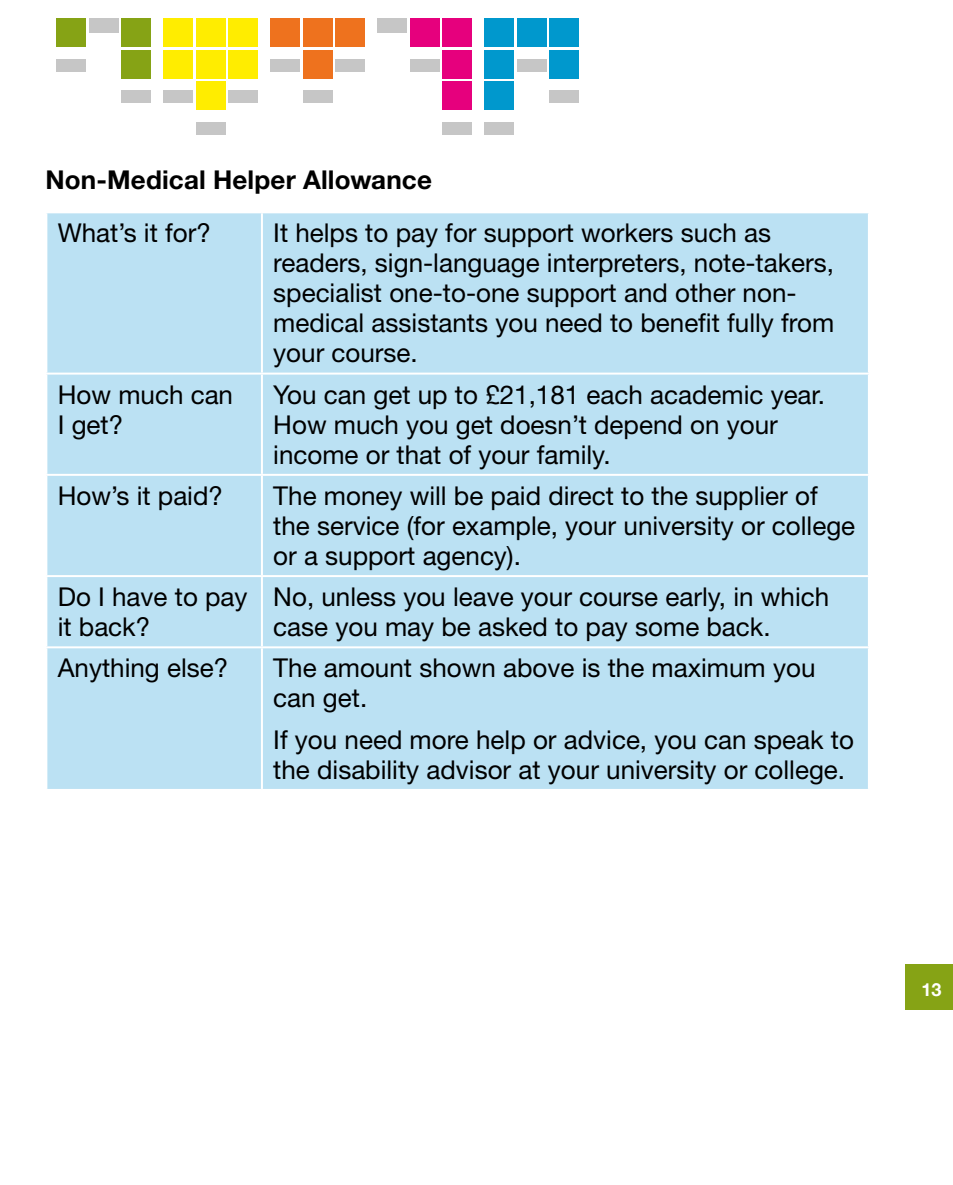
<style>
.page{position:relative;width:953px;height:1185px;background:#fff}
.page>*{position:absolute;margin:0;border:0;box-sizing:border-box;transform-origin:0 0}
.t1{font:26px/30px "Helvetica Neue LT Std";color:#000}
.t2{font:700 26px "Helvetica Neue LT Std";letter-spacing:.005em;color:#000}
.t3{font:700 18px "Helvetica Neue";color:#fff}
</style>
<div class="page">
<div style="left:905px;top:964px;width:47px;height:45px;background:#86a315"></div>
<div style="left:47px;top:213px;width:820px;height:576px;background:#bbe1f3"></div>
<hr style="left:261px;top:213px;width:2px;height:160px;background:#fff">
<hr style="left:45px;top:373px;width:217px;height:2px;background:#fff">
<hr style="left:262px;top:373px;width:607px;height:2px;background:#fff">
<hr style="left:261px;top:375px;width:2px;height:99px;background:#fff">
<hr style="left:45px;top:474px;width:217px;height:2px;background:#fff">
<hr style="left:262px;top:474px;width:607px;height:2px;background:#fff">
<hr style="left:261px;top:476px;width:2px;height:99px;background:#fff">
<hr style="left:45px;top:575px;width:217px;height:2px;background:#fff">
<hr style="left:262px;top:575px;width:607px;height:2px;background:#fff">
<hr style="left:261px;top:577px;width:2px;height:69px;background:#fff">
<hr style="left:45px;top:646px;width:217px;height:2px;background:#fff">
<hr style="left:262px;top:646px;width:607px;height:2px;background:#fff">
<hr style="left:261px;top:648px;width:2px;height:141px;background:#fff">
<div style="left:549px;top:50px;width:30px;height:28px;background:#0098cd"></div>
<div style="left:549px;top:91px;width:30px;height:12px;background:#c6c6c6"></div>
<div style="left:549px;top:18px;width:30px;height:29px;background:#0098cd"></div>
<div style="left:517px;top:18px;width:29px;height:29px;background:#0098cd"></div>
<div style="left:517px;top:59px;width:29px;height:12px;background:#c6c6c6"></div>
<div style="left:485px;top:50px;width:29px;height:28px;background:#0098cd"></div>
<div style="left:485px;top:81px;width:29px;height:29px;background:#0098cd"></div>
<div style="left:485px;top:122px;width:29px;height:12px;background:#c6c6c6"></div>
<div style="left:485px;top:18px;width:29px;height:29px;background:#0098cd"></div>
<div style="left:442px;top:50px;width:30px;height:28px;background:#e6007d"></div>
<div style="left:442px;top:81px;width:30px;height:29px;background:#e6007d"></div>
<div style="left:442px;top:122px;width:30px;height:12px;background:#c6c6c6"></div>
<div style="left:442px;top:18px;width:30px;height:29px;background:#e6007d"></div>
<div style="left:410px;top:18px;width:29px;height:29px;background:#e6007d"></div>
<div style="left:410px;top:59px;width:29px;height:12px;background:#c6c6c6"></div>
<div style="left:378px;top:18px;width:29px;height:15px;background:#c6c6c6"></div>
<div style="left:335px;top:18px;width:30px;height:29px;background:#ee721e"></div>
<div style="left:335px;top:59px;width:30px;height:12px;background:#c6c6c6"></div>
<div style="left:271px;top:18px;width:29px;height:29px;background:#ee721e"></div>
<div style="left:271px;top:59px;width:29px;height:12px;background:#c6c6c6"></div>
<div style="left:228px;top:50px;width:30px;height:28px;background:#ffed00"></div>
<div style="left:228px;top:91px;width:30px;height:12px;background:#c6c6c6"></div>
<div style="left:228px;top:18px;width:30px;height:29px;background:#ffed00"></div>
<div style="left:196px;top:50px;width:29px;height:28px;background:#ffed00"></div>
<div style="left:196px;top:81px;width:29px;height:29px;background:#ffed00"></div>
<div style="left:196px;top:122px;width:29px;height:12px;background:#c6c6c6"></div>
<div style="left:196px;top:18px;width:29px;height:29px;background:#ffed00"></div>
<div style="left:164px;top:50px;width:29px;height:28px;background:#ffed00"></div>
<div style="left:164px;top:91px;width:29px;height:12px;background:#c6c6c6"></div>
<div style="left:164px;top:18px;width:29px;height:29px;background:#ffed00"></div>
<div style="left:122px;top:50px;width:29px;height:28px;background:#86a315"></div>
<div style="left:303px;top:50px;width:30px;height:28px;background:#ee721e"></div>
<div style="left:122px;top:91px;width:29px;height:12px;background:#c6c6c6"></div>
<div style="left:303px;top:91px;width:30px;height:12px;background:#c6c6c6"></div>
<div style="left:122px;top:18px;width:29px;height:29px;background:#86a315"></div>
<div style="left:303px;top:18px;width:30px;height:29px;background:#ee721e"></div>
<div style="left:89px;top:18px;width:29px;height:15px;background:#c6c6c6"></div>
<div style="left:57px;top:18px;width:29px;height:29px;background:#86a315"></div>
<div style="left:57px;top:59px;width:29px;height:12px;background:#c6c6c6"></div>
<p class="t2" style="left:45px;top:163px;width:388px">Non-Medical Helper Allowance</p>
<p class="t1" style="left:58px;top:218px;width:155px">What’s it for?</p>
<p class="t1" style="left:273px;top:218px;width:562px">It helps to pay for support workers such as readers, sign-language interpreters, note-takers, specialist one-to-one support and other non&shy;medical assistants you need to benefit fully from your course.</p>
<p class="t1" style="left:58px;top:379px;width:177px">How much can<br>I get?</p>
<p class="t1" style="left:273px;top:379px;width:553px">You can get up to £21,181 each academic year.<br>How much you get doesn’t depend on your income or that of your family.</p>
<p class="t1" style="left:58px;top:480px;width:167px">How’s it paid?</p>
<p class="t1" style="left:273px;top:480px;width:583px">The money will be paid direct to the supplier of the service (for example, your university or college or a support agency).</p>
<p class="t1" style="left:58px;top:581px;width:191px">Do I have to pay it back?</p>
<p class="t1" style="left:273px;top:581px;width:557px">No, unless you leave your course early, in which case you may be asked to pay some back.</p>
<p class="t1" style="left:58px;top:653px;width:172px">Anything else?</p>
<p class="t1" style="left:273px;top:653px;width:543px">The amount shown above is the maximum you can get.</p>
<p class="t1" style="left:273px;top:724px;width:582px">If you need more help or advice, you can speak to the disability advisor at your university or college.</p>
<p class="t3" style="left:921px;top:975px;width:22px">13</p>
</div>
